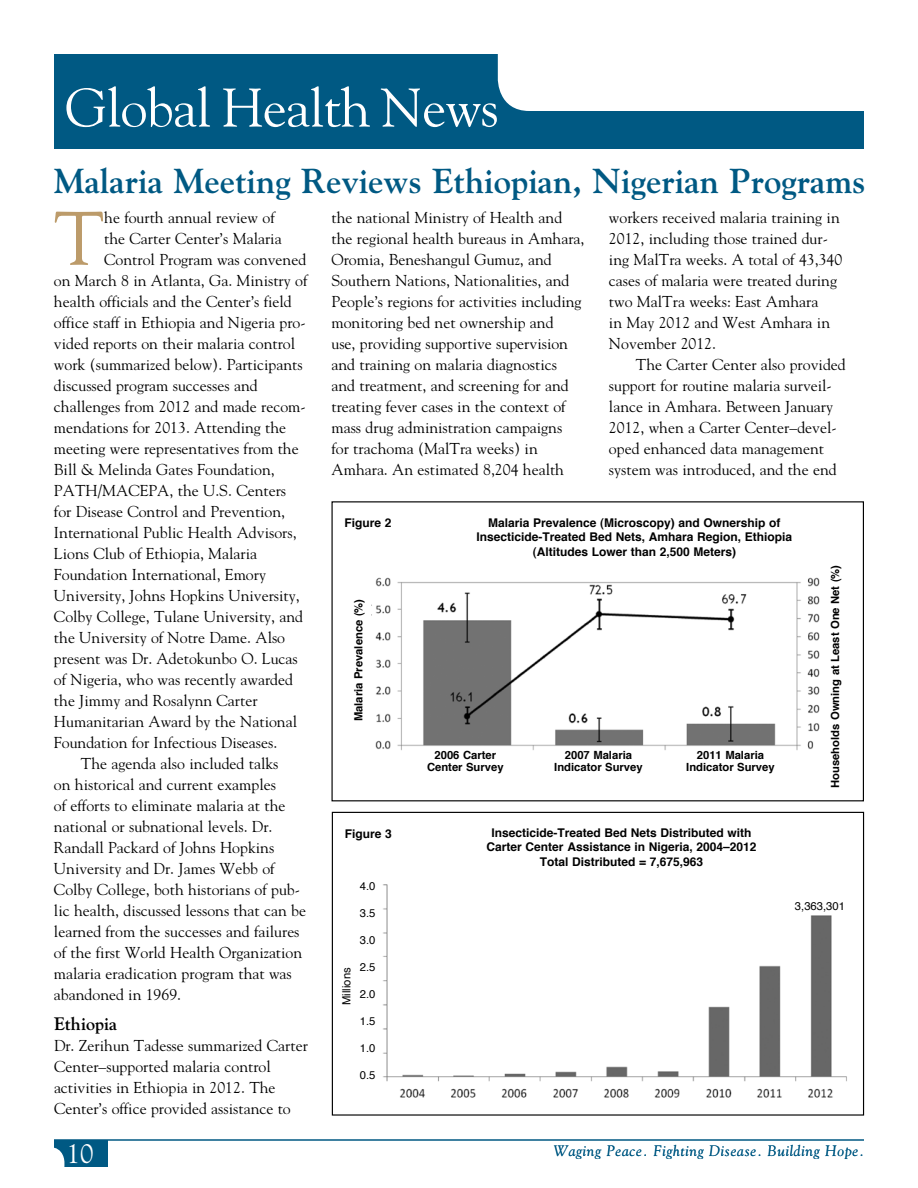
<style>
.page{position:relative;width:918px;height:1188px;background:#fff}
.page>*{position:absolute;margin:0;border:0;box-sizing:border-box;transform-origin:0 0}
.t1{font:75.45px "Goudy";color:#bc9b6a}
.t2{font:54px "Goudy";letter-spacing:-.015em;color:#fff}
.t3{font:34.5px "Goudy Bold Os F";color:#005983}
.t4{font:27px "Goudy";color:#fff}
.t5{font:18px "Goudy Bold Os F";color:#000}
.t6{font:15.75px/21px "Goudy";color:#000}
.t7{font:15px "Goudy Italic Os F";letter-spacing:.05em;color:#005983}
.t8{font:700 12px/14.4px "Helvetica";color:#000;text-align:center}
.t9{font:700 11.25px/12px "Helvetica";color:#000;text-align:center}
.t10{font:11.25px "Helvetica";color:#000}
</style>
<div class="page">
<img style="left:375px;top:577px;width:445px;height:173px">
<div style="left:54px;top:54px;width:810px;height:94px;background:#005983"></div>
<hr style="left:54px;top:1140px;width:810px;height:1px;background:#005983">
<div style="left:54px;top:1140px;width:54px;height:27px;background:#005983"></div>
<div style="left:11px;top:1147px;width:53px;height:34px;background:#fff;border-radius:15px"></div>
<div style="left:498px;top:54px;width:366px;height:57px;background:#fff"></div>
<img style="left:383px;top:884px;width:464px;height:214px">
<div style="left:332px;top:812px;width:532px;height:304px;border:1px solid #000"></div>
<h2 class="t2" style="left:65px;top:74px;width:435px">Global Health News</h2>
<h2 class="t2" style="left:114px;top:74px;width:339px">River Blindness</h2>
<h3 class="t3" style="left:54px;top:160px;width:813px">Malaria Meeting Reviews Ethiopian, Nigerian Programs</h3>
<p class="t6" style="left:332px;top:206px;width:255px">the national Ministry of Health and the regional health bureaus in Amhara, Oromia, Beneshangul Gumuz, and Southern Nations, Nationalities, and People’s regions for activities including monitoring bed net ownership and<br>use, providing supportive supervision and training on malaria diagnostics and treatment, and screening for and treating fever cases in the context of mass drug administration campaigns<br>for trachoma (MalTra weeks) in Amhara. An estimated 8,204 health</p>
<p class="t6" style="left:609px;top:206px;width:235px">workers received malaria training in<br>2012, including those trained dur&shy;ing MalTra weeks. A total of 43,340 cases of malaria were treated during two MalTra weeks: East Amhara<br>in May 2012 and West Amhara in<br>November 2012.</p>
<h1 class="t1" style="left:54px;top:192px;width:52px">T</h1>
<p class="t6" style="left:104px;top:206px;width:172px">he fourth annual review of</p>
<p class="t6" style="left:104px;top:227px;width:179px">the Carter Center’s Malaria</p>
<p class="t6" style="left:104px;top:248px;width:203px">Control Program was convened</p>
<p class="t6" style="left:54px;top:269px;width:255px">on March 8 in Atlanta, Ga. Ministry of</p>
<p class="t6" style="left:54px;top:290px;width:239px">health officials and the Center’s field</p>
<p class="t6" style="left:54px;top:311px;width:253px">office staff in Ethiopia and Nigeria pro-</p>
<p class="t6" style="left:54px;top:332px;width:243px">vided reports on their malaria control</p>
<p class="t6" style="left:54px;top:353px;width:250px">work (summarized below). Participants</p>
<p class="t6" style="left:54px;top:374px;width:205px">discussed program successes and</p>
<p class="t6" style="left:54px;top:395px;width:253px">challenges from 2012 and made recom-</p>
<p class="t6" style="left:54px;top:416px;width:234px">mendations for 2013. Attending the</p>
<p class="t6" style="left:54px;top:437px;width:246px">meeting were representatives from the</p>
<p class="t6" style="left:54px;top:458px;width:222px">Bill &amp; Melinda Gates Foundation,</p>
<p class="t6" style="left:54px;top:479px;width:234px">PATH/MACEPA, the U.S. Centers</p>
<p class="t6" style="left:54px;top:500px;width:233px">for Disease Control and Prevention,</p>
<p class="t6" style="left:54px;top:521px;width:244px">International Public Health Advisors,</p>
<p class="t6" style="left:54px;top:542px;width:205px">Lions Club of Ethiopia, Malaria</p>
<p class="t6" style="left:54px;top:563px;width:214px">Foundation International, Emory</p>
<p class="t6" style="left:54px;top:584px;width:247px">University, Johns Hopkins University,</p>
<p class="t6" style="left:54px;top:605px;width:251px">Colby College, Tulane University, and</p>
<p class="t6" style="left:54px;top:626px;width:233px">the University of Notre Dame. Also</p>
<p class="t6" style="left:54px;top:647px;width:245px">present was Dr. Adetokunbo O. Lucas</p>
<p class="t6" style="left:54px;top:668px;width:241px">of Nigeria, who was recently awarded</p>
<p class="t6" style="left:54px;top:689px;width:205px">the Jimmy and Rosalynn Carter</p>
<p class="t6" style="left:54px;top:710px;width:245px">Humanitarian Award by the National</p>
<p class="t6" style="left:54px;top:731px;width:225px">Foundation for Infectious Diseases.</p>
<p class="t6" style="left:81px;top:752px;width:199px">The agenda also included talks</p>
<p class="t6" style="left:54px;top:773px;width:224px">on historical and current examples</p>
<p class="t6" style="left:54px;top:794px;width:233px">of efforts to eliminate malaria at the</p>
<p class="t6" style="left:54px;top:815px;width:220px">national or subnational levels. Dr.</p>
<p class="t6" style="left:54px;top:836px;width:222px">Randall Packard of Johns Hopkins</p>
<p class="t6" style="left:54px;top:857px;width:222px">University and Dr. James Webb of</p>
<p class="t6" style="left:54px;top:878px;width:248px">Colby College, both historians of pub-</p>
<p class="t6" style="left:54px;top:899px;width:254px">lic health, discussed lessons that can be</p>
<p class="t6" style="left:54px;top:920px;width:247px">learned from the successes and failures</p>
<p class="t6" style="left:54px;top:941px;width:250px">of the first World Health Organization</p>
<p class="t6" style="left:54px;top:962px;width:239px">malaria eradication program that was</p>
<p class="t6" style="left:54px;top:983px;width:129px">abandoned in 1969.</p>
<p class="t5" style="left:54px;top:1013px;width:64px">Ethiopia</p>
<p class="t6" style="left:54px;top:1035px;width:255px">Dr. Zerihun Tadesse summarized Carter Center–supported malaria control activities in Ethiopia in 2012. The Center’s office provided assistance to</p>
<h3 class="t4" style="left:67px;top:1136px;width:28px">10</h3>
<p class="t7" style="left:554px;top:1142px;width:312px">Waging Peace. Fighting Disease. Building Hope.</p>
<p class="t6" style="left:609px;top:353px;width:238px;text-indent:27px">The Carter Center also provided support for routine malaria surveil&shy;lance in Amhara. Between January 2012, when a Carter Center–devel&shy;oped enhanced data management system was introduced, and the end</p>
<p class="t8" style="left:477px;top:515px;width:317px">Malaria Prevalence (Microscopy) and Ownership of<br>Insecticide-Treated Bed Nets, Amhara Region, Ethiopia (Altitudes Lower than 2,500 Meters)</p>
<p class="t8" style="left:345px;top:515px;width:49px">Figure 2</p>
<p class="t9" style="left:829px;top:788px;width:225px;rotate:-90deg">Households Owning at Least One Net (%)</p>
<p class="t9" style="left:353px;top:721px;width:124px;rotate:-90deg">Malaria Prevalence (%)</p>
<p class="t9" style="left:427px;top:749px;width:78px">2006 Carter<br>Center Survey</p>
<p class="t9" style="left:554px;top:749px;width:90px">2007 Malaria<br>Indicator Survey</p>
<p class="t9" style="left:686px;top:749px;width:90px">2011 Malaria<br>Indicator Survey</p>
<p class="t8" style="left:487px;top:825px;width:271px">Insecticide-Treated Bed Nets Distributed with<br>Carter Center Assistance in Nigeria, 2004–2012<br>Total Distributed = 7,675,963</p>
<p class="t8" style="left:345px;top:826px;width:49px">Figure 3</p>
<p class="t10" style="left:360px;top:877px;width:17px">4.0</p>
<p class="t10" style="left:360px;top:904px;width:17px">3.5</p>
<p class="t10" style="left:360px;top:931px;width:17px">3.0</p>
<p class="t10" style="left:360px;top:958px;width:17px">2.5</p>
<p class="t10" style="left:360px;top:985px;width:17px">2.0</p>
<p class="t10" style="left:360px;top:1012px;width:17px">1.5</p>
<p class="t10" style="left:360px;top:1039px;width:17px">1.0</p>
<p class="t10" style="left:360px;top:1066px;width:17px">0.5</p>
<p class="t10" style="left:795px;top:897px;width:52px">3,363,301</p>
<p class="t10" style="left:338px;top:1005px;width:39px;rotate:-90deg">Millions</p>
</div>
